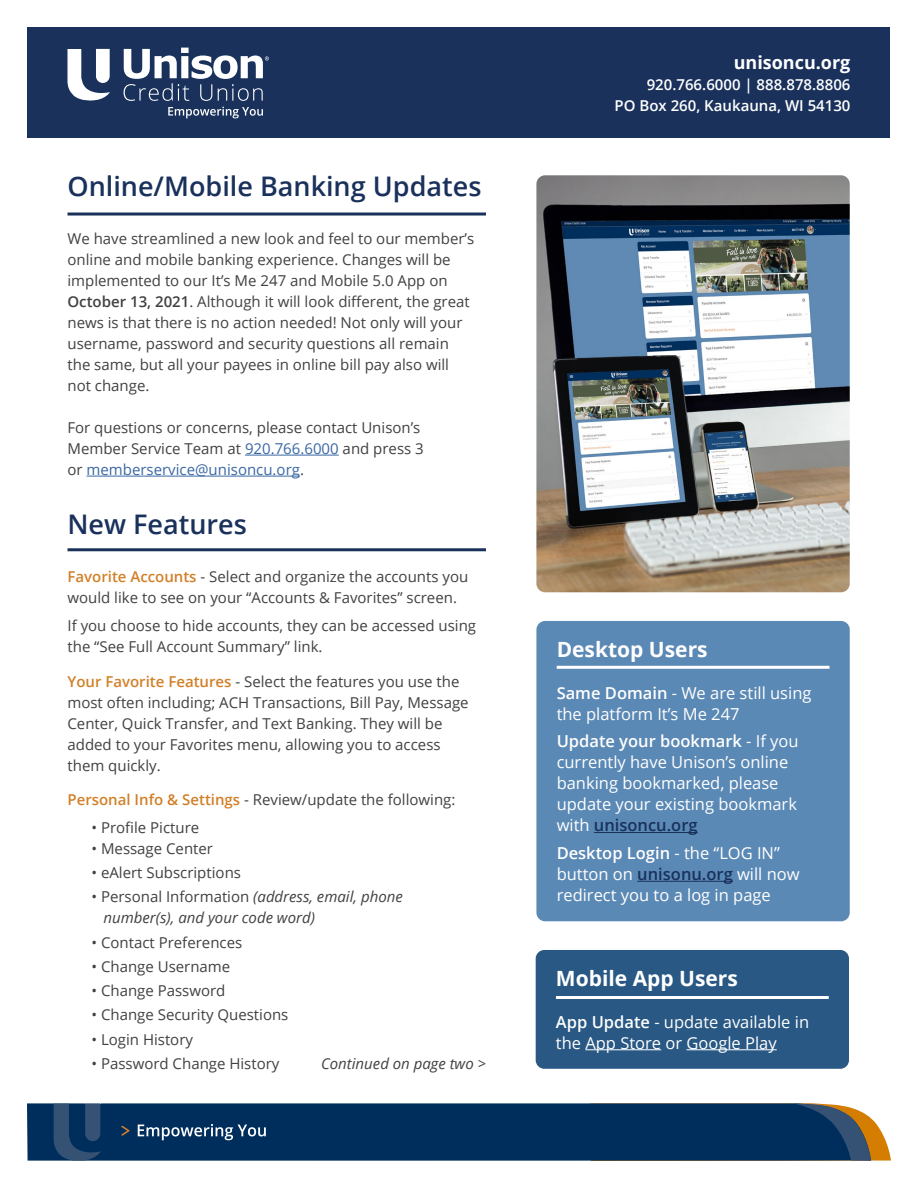
<style>
.page{position:relative;width:918px;height:1188px;background:#fff}
.page>*{position:absolute;margin:0;border:0;box-sizing:border-box;transform-origin:0 0}
.t1{font:600 27px "Open Sans";color:#19315b}
.t2{font:700 21px "Open Sans";color:#fff}
.t3{font:700 18px "Open Sans";color:#fff}
.t4{font:16.5px/21px "Open Sans";color:#fff}
.t5{font:15px/21px "Open Sans";color:#414042}
.t6{font:italic 15px/21px "Open Sans";color:#414042}
.t7{font:600 15px/21px "Open Sans";color:#fff;text-align:right}
.s1{font-weight:600}
.s2{color:#3a68a5}
.s3{font-weight:600;color:#d28028}
.s4{font-style:normal}
.s5{font-weight:600;color:#19315b}
</style>
<div class="page">
<div style="left:27px;top:1103px;width:563px;height:58px;background:#002e5c"></div>
<svg style="left:590px;top:1103px;width:301px;height:58px;background:#204160"></svg>
<svg style="left:54px;top:1103px;width:47px;height:58px;background:#22446b"></svg>
<svg style="left:138px;top:1124px;width:128px;height:16px;background:#426486"></svg>
<svg style="left:121px;top:1126px;width:9px;height:10px"></svg>
<div style="left:28px;top:28px;width:862px;height:110px;background:#19315b"></div>
<svg style="left:168px;top:107px;width:95px;height:11px"></svg>
<svg style="left:68px;top:49px;width:42px;height:52px"></svg>
<svg style="left:124px;top:48px;width:145px;height:53px"></svg>
<hr style="left:245px;top:455px;width:94px;height:1px;background:#3a68a5">
<hr style="left:87px;top:476px;width:213px;height:1px;background:#3a68a5">
<div style="left:536px;top:950px;width:313px;height:119px;background:#285883;border-radius:9px"></div>
<hr style="left:585px;top:1049px;width:76px;height:1px;background:#fff">
<hr style="left:686px;top:1049px;width:91px;height:1px;background:#fff">
<div style="left:536px;top:621px;width:314px;height:300px;background:#5b89b5;border-radius:9px"></div>
<hr style="left:594px;top:832px;width:104px;height:1px;background:#19315b">
<hr style="left:637px;top:881px;width:96px;height:1px;background:#19315b">
<hr style="left:556px;top:996px;width:273px;height:3px;background:#fff">
<hr style="left:68px;top:548px;width:418px;height:3px;background:#19315b">
<hr style="left:68px;top:213px;width:418px;height:3px;background:#19315b">
<hr style="left:557px;top:666px;width:273px;height:3px;background:#fff">
<img style="left:536px;top:175px;width:314px;height:417px">
<h1 class="t1" style="left:68px;top:168px;width:415px">Online/Mobile Banking Updates</h1>
<p class="t5" style="left:68px;top:228px;width:408px">We have streamlined a new look and feel to our member’s online and mobile banking experience. Changes will be implemented to our It’s Me 247 and Mobile 5.0 App on <span class="s1">October 13, 2021</span>. Although it will look different, the great news is that there is no action needed! Not only will your username, password and security questions all remain the same, but all your payees in online bill pay also will not change.</p>
<p class="t5" style="left:68px;top:417px;width:358px">For questions or concerns, please contact Unison’s<br>Member Service Team at <span class="s2">920.766.6000</span> and press 3 or <span class="s2">memberservice@unisoncu.org</span>.</p>
<h1 class="t1" style="left:68px;top:506px;width:181px">New Features</h1>
<p class="t5" style="left:68px;top:566px;width:402px"><span class="s3">Favorite Accounts</span> - Select and organize the accounts you would like to see on your “Accounts &amp; Favorites” screen.</p>
<p class="t5" style="left:68px;top:615px;width:410px">If you choose to hide accounts, they can be accessed using the “See Full Account Summary” link.</p>
<p class="t5" style="left:68px;top:670px;width:403px"><span class="s3">Your Favorite Features</span> - Select the features you use the most often including; ACH Transactions, Bill Pay, Message Center, Quick Transfer, and Text Banking. They will be added to your Favorites menu, allowing you to access them quickly.</p>
<p class="t5" style="left:68px;top:789px;width:390px"><span class="s3">Personal Info &amp; Settings</span> - Review/update the following:</p>
<p class="t5" style="left:92px;top:817px;width:109px">• Profile Picture</p>
<p class="t5" style="left:92px;top:838px;width:123px">• Message Center</p>
<p class="t5" style="left:92px;top:862px;width:151px">• eAlert Subscriptions</p>
<p class="t6" style="left:104px;top:886px;width:301px;text-indent:-12px"><span class="s4">• Personal Information</span> (address, email, phone number(s), and your code word)</p>
<p class="t5" style="left:92px;top:931px;width:152px">• Contact Preferences</p>
<p class="t5" style="left:92px;top:956px;width:140px">• Change Username</p>
<p class="t5" style="left:92px;top:980px;width:136px">• Change Password</p>
<p class="t5" style="left:92px;top:1004px;width:198px">• Change Security Questions</p>
<p class="t5" style="left:92px;top:1028px;width:103px">• Login History</p>
<p class="t5" style="left:92px;top:1052px;width:189px">• Password Change History</p>
<p class="t6" style="left:321px;top:1052px;width:166px">Continued on page two &gt;</p>
<p class="t3" style="left:734px;top:50px;width:118px">unisoncu.org</p>
<p class="t7" style="left:615px;top:74px;width:237px">920.766.6000 | 888.878.8806<br>PO Box 260, Kaukauna, WI 54130</p>
<h2 class="t2" style="left:557px;top:635px;width:152px">Desktop Users</h2>
<p class="t4" style="left:557px;top:682px;width:256px"><span class="s1">Same Domain</span> - We are still using the platform It’s Me 247</p>
<p class="t4" style="left:557px;top:730px;width:244px"><span class="s1">Update your bookmark</span> - If you currently have Unison’s online banking bookmarked, please update your existing bookmark with <span class="s5">unisoncu.org</span></p>
<p class="t4" style="left:557px;top:842px;width:245px"><span class="s1">Desktop Login</span> - the “LOG IN” button on <span class="s5">unisonu.org</span> will now redirect you to a log in page</p>
<h2 class="t2" style="left:556px;top:964px;width:184px">Mobile App Users</h2>
<p class="t4" style="left:556px;top:1011px;width:255px"><span class="s1">App Update</span> - update available in the App Store or Google Play</p>
</div>
